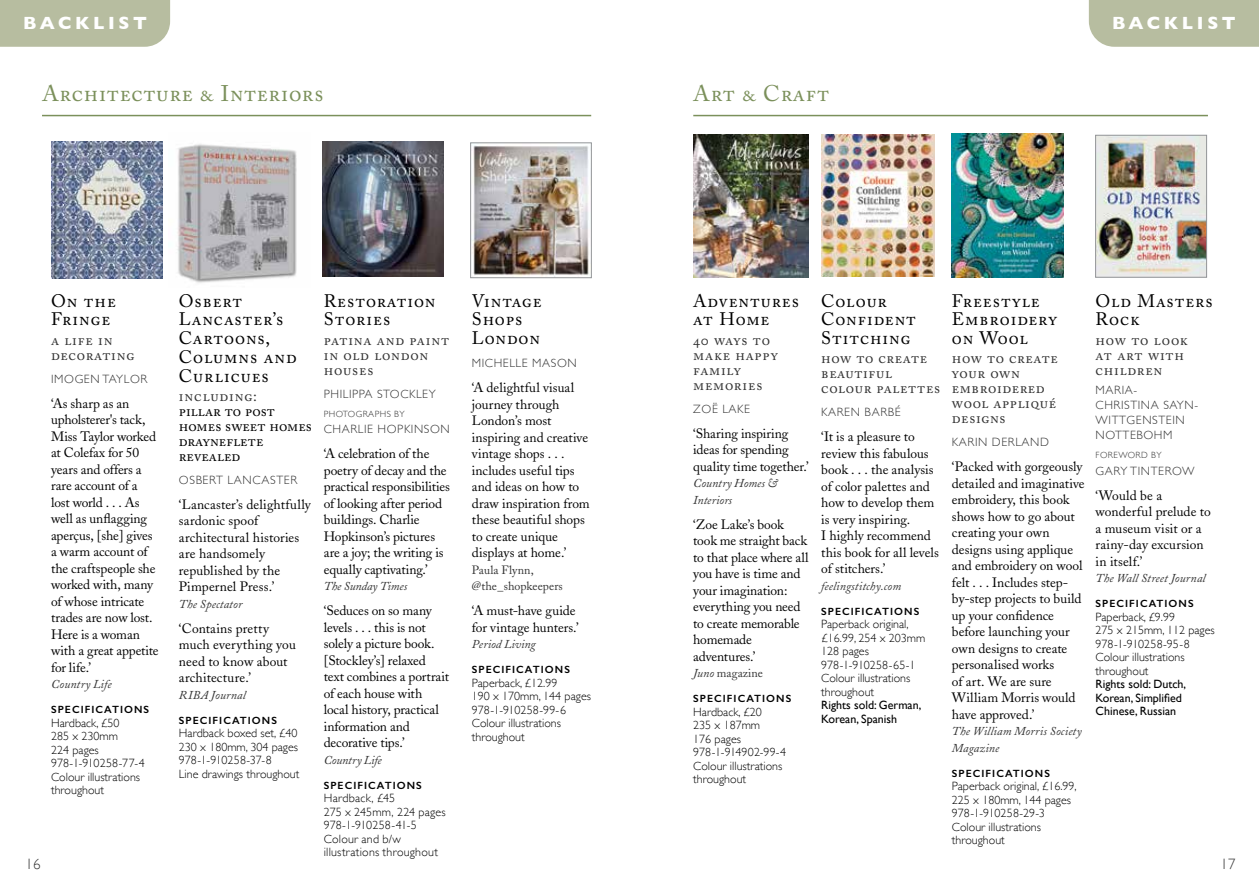
<style>
.page{position:relative;width:1259px;height:893px;background:#fff}
.page>*{position:absolute;margin:0;border:0;box-sizing:border-box;transform-origin:0 0}
.t1{font:22.5px "Adobe Caslon Regular SC";letter-spacing:.03em;color:#7b905b}
.t2{font:18px/18.8px "Adobe Caslon Regular SC";letter-spacing:.05em;color:#000}
.t3{font:700 18px "Gill Sans";letter-spacing:.2em;color:#fff}
.t4{font:15px/15px "Adobe Caslon Regular SC";letter-spacing:.04em;color:#333}
.t5{font:15px/15px "Adobe Caslon Regular SC";color:#000}
.t6{font:300 15px "Gill Sans";color:#333}
.t7{font:13.5px/16.5px "Adobe Caslon";letter-spacing:-.005em;color:#000}
.t8{font:300 12px/13.5px "Gill Sans";color:#000}
.t9{font:italic 12px/16.5px "Adobe Caslon";letter-spacing:.01em;color:#333}
.t10{font:300 12px/15px "Gill Sans";letter-spacing:.05em;color:#333}
.t11{font:300 12px/13.5px "Gill Sans";letter-spacing:.02em;color:#000}
.t12{font:12px/13.5px "Gill Sans";color:#000}
.t13{font:12px/16.5px "Adobe Caslon";letter-spacing:.01em;color:#333}
.t14{font:600 10.5px "Gill Sans";letter-spacing:.1em;color:#000}
.t15{font:300 9px "Gill Sans";letter-spacing:.05em;color:#333}
.s1{font-style:italic}
.s2{font-family:"Adobe Caslon Regular SC"}
</style>
<div class="page">
<div style="left:0;top:0;width:170px;height:47px;background:#b7bda0"></div>
<div style="left:1089px;top:0;width:170px;height:47px;background:#b7bda0"></div>
<hr style="left:42px;top:115px;width:549px;height:1px;background:#7b905b">
<img style="left:51px;top:142px;width:111px;height:137px">
<img style="left:177px;top:144px;width:120px;height:139px">
<img style="left:323px;top:142px;width:120px;height:135px">
<img style="left:472px;top:145px;width:117px;height:131px">
<div style="left:470px;top:143px;width:121px;height:135px;border:1px solid #939598"></div>
<img style="left:693px;top:134px;width:115px;height:144px">
<img style="left:821px;top:134px;width:113px;height:143px">
<hr style="left:693px;top:115px;width:515px;height:1px;background:#7b905b">
<img style="left:952px;top:133px;width:111px;height:144px">
<img style="left:1097px;top:137px;width:108px;height:139px">
<div style="left:1095px;top:135px;width:112px;height:143px;border:1px solid #939598"></div>
<h2 class="t3" style="left:23px;top:9px;width:125px">BACKLIST</h2>
<h2 class="t3" style="left:1112px;top:9px;width:125px">BACKLIST</h2>
<h1 class="t1" style="left:42px;top:81px;width:283px">Architecture &amp; Interiors</h1>
<h1 class="t1" style="left:693px;top:81px;width:138px">Art &amp; Craft</h1>
<h2 class="t2" style="left:693px;top:291px;width:107px">Adventures at Home</h2>
<p class="t4" style="left:693px;top:332px;width:86px">40 ways to make happy family memories</p>
<p class="t10" style="left:693px;top:401px;width:58px">ZOË LAKE</p>
<p class="t7" style="left:693px;top:425px;width:117px">‘Sharing inspiring ideas for spending quality time together.’</p>
<p class="t9" style="left:693px;top:475px;width:86px">Country Homes &amp;<br>Interiors</p>
<p class="t7" style="left:693px;top:516px;width:117px">‘Zoe Lake’s book took me straight back to that place where all you have is time and your imagination: everything you need to create memorable homemade adventures.’</p>
<p class="t13" style="left:693px;top:665px;width:71px"><span class="s1">Juno</span> magazine</p>
<p class="t14" style="left:693px;top:692px;width:100px">SPECIFICATIONS</p>
<p class="t8" style="left:693px;top:704px;width:94px">Hardback, £20<br>235 x 187mm<br>176 pages<br>978-1-914902-99-4<br>Colour illustrations throughout</p>
<h2 class="t2" style="left:179px;top:291px;width:119px">Osbert<br>Lancaster’s<br>Cartoons,<br>Columns and<br>Curlicues</h2>
<p class="t4" style="left:179px;top:388px;width:79px">including:</p>
<p class="t5" style="left:179px;top:403px;width:135px">pillar to post homes sweet homes drayneflete revealed</p>
<p class="t10" style="left:179px;top:472px;width:120px">OSBERT LANCASTER</p>
<p class="t7" style="left:179px;top:496px;width:133px">‘Lancaster’s delightfully sardonic spoof architectural histories are handsomely republished by the<br>Pimpernel Press.’</p>
<p class="t9" style="left:179px;top:596px;width:65px">The Spectator</p>
<p class="t7" style="left:179px;top:620px;width:118px">‘Contains pretty much everything you need to know about architecture.’</p>
<p class="t9" style="left:179px;top:687px;width:68px">RIBA Journal</p>
<p class="t14" style="left:179px;top:714px;width:100px">SPECIFICATIONS</p>
<p class="t8" style="left:179px;top:726px;width:122px">Hardback boxed set, £40<br>230 x 180mm, 304 pages<br>978-1-910258-37-8<br>Line drawings throughout</p>
<h2 class="t2" style="left:1095px;top:291px;width:119px">Old Masters<br>Rock</h2>
<p class="t4" style="left:1095px;top:332px;width:94px">how to look at art with children</p>
<p class="t10" style="left:1095px;top:382px;width:104px">MARIA-<br>CHRISTINA SAYN-<br>WITTGENSTEIN<br>NOTTEBOHM</p>
<p class="t15" style="left:1095px;top:448px;width:68px">FOREWORD BY</p>
<p class="t10" style="left:1095px;top:463px;width:100px">GARY TINTEROW</p>
<p class="t7" style="left:1095px;top:487px;width:117px">‘Would be a wonderful prelude to a museum visit or a rainy-day excursion in itself.’</p>
<p class="t9" style="left:1095px;top:570px;width:111px">The Wall Street Journal</p>
<p class="t14" style="left:1095px;top:597px;width:100px">SPECIFICATIONS</p>
<p class="t8" style="left:1095px;top:609px;width:121px">Paperback, £9.99<br>275 x 215mm, 112 pages<br>978-1-910258-95-8<br>Colour illustrations throughout</p>
<p class="t12" style="left:1095px;top:677px;width:92px">Rights sold: Dutch,<br>Korean, Simplified<br>Chinese, Russian</p>
<h2 class="t2" style="left:51px;top:291px;width:66px">On the<br>Fringe</h2>
<p class="t4" style="left:51px;top:332px;width:85px">a life in decorating</p>
<p class="t10" style="left:51px;top:371px;width:98px">IMOGEN TAYLOR</p>
<p class="t7" style="left:51px;top:395px;width:109px">‘As sharp as an upholsterer's tack,<br>Miss Taylor worked at Colefax for 50 years and offers a rare account of a lost world . . . As well as unflagging aperçus, [she] gives a warm account of the craftspeople she worked with, many of whose intricate trades are now lost.<br>Here is a woman with a great appetite for life.’</p>
<p class="t9" style="left:51px;top:676px;width:62px">Country Life</p>
<p class="t14" style="left:51px;top:703px;width:100px">SPECIFICATIONS</p>
<p class="t8" style="left:51px;top:715px;width:95px">Hardback, £50<br>285 x 230mm<br>224 pages<br>978-1-910258-77-4<br>Colour illustrations throughout</p>
<h2 class="t2" style="left:821px;top:291px;width:96px">Colour<br>Confident<br>Stitching</h2>
<p class="t4" style="left:821px;top:351px;width:121px">how to create beautiful colour palettes</p>
<p class="t10" style="left:821px;top:404px;width:81px">KAREN BARBÉ</p>
<p class="t7" style="left:821px;top:429px;width:119px">‘It is a pleasure to review this fabulous book . . . the analysis of color palettes and how to develop them is very inspiring.<br>I highly recommend this book for all levels of stitchers.’</p>
<p class="t9" style="left:821px;top:578px;width:81px">feelingstitchy.com</p>
<p class="t14" style="left:821px;top:605px;width:100px">SPECIFICATIONS</p>
<p class="t8" style="left:821px;top:617px;width:106px">Paperback original, £16.99, 254 x 203mm<br>128 pages<br>978-1-910258-65-1<br>Colour illustrations throughout</p>
<p class="t12" style="left:821px;top:698px;width:102px">Rights sold: German,<br>Korean, Spanish</p>
<h2 class="t2" style="left:952px;top:291px;width:107px">Freestyle<br>Embroidery on Wool</h2>
<p class="t4" style="left:952px;top:351px;width:107px">how to create your own embroidered wool appliqué designs</p>
<p class="t10" style="left:952px;top:434px;width:98px">KARIN DERLAND</p>
<p class="t7" style="left:952px;top:459px;width:134px">‘Packed with gorgeously detailed and imaginative embroidery, this book shows how to go about creating your own designs using applique and embroidery on wool felt . . . Includes step&shy;by-step projects to build up your confidence before launching your own designs to create personalised works<br>of art. We are sure<br>William Morris would have approved.’</p>
<p class="t9" style="left:952px;top:724px;width:131px">The William Morris Society<br>Magazine</p>
<p class="t14" style="left:952px;top:767px;width:100px">SPECIFICATIONS</p>
<p class="t8" style="left:952px;top:779px;width:126px">Paperback original, £16.99,<br>225 x 180mm, 144 pages<br>978-1-910258-29-3<br>Colour illustrations throughout</p>
<h2 class="t2" style="left:324px;top:291px;width:113px">Restoration<br>Stories</h2>
<p class="t4" style="left:324px;top:332px;width:127px">patina and paint in old london houses</p>
<p class="t10" style="left:324px;top:386px;width:113px">PHILIPPA STOCKLEY</p>
<p class="t15" style="left:324px;top:407px;width:82px">PHOTOGRAPHS BY</p>
<p class="t10" style="left:324px;top:421px;width:128px">CHARLIE HOPKINSON</p>
<p class="t7" style="left:324px;top:446px;width:128px">‘A celebration of the poetry of decay and the practical responsibilities of looking after period buildings. Charlie<br>Hopkinson’s pictures are a joy; the writing is equally captivating.’</p>
<p class="t9" style="left:324px;top:579px;width:85px">The Sunday Times</p>
<p class="t7" style="left:324px;top:603px;width:127px">‘Seduces on so many levels . . . this is not solely a picture book. [Stockley<span class="s2">’</span>s] relaxed text combines a portrait of each house with local history, practical information and decorative tips.’</p>
<p class="t9" style="left:324px;top:752px;width:59px">Country Life</p>
<p class="t14" style="left:324px;top:779px;width:100px">SPECIFICATIONS</p>
<p class="t11" style="left:324px;top:791px;width:123px">Hardback, £45<br>275 x 245mm, 224 pages<br>978-1-910258-41-5<br>Colour and b/w illustrations throughout</p>
<h2 class="t2" style="left:472px;top:291px;width:71px">Vintage<br>Shops<br>London</h2>
<p class="t10" style="left:472px;top:355px;width:106px">MICHELLE MASON</p>
<p class="t7" style="left:472px;top:379px;width:119px">‘A delightful visual journey through<br>London’s most inspiring and creative vintage shops . . . includes useful tips and ideas on how to draw inspiration from these beautiful shops to create unique displays at home.’</p>
<p class="t13" style="left:472px;top:561px;width:92px">Paula Flynn, @the_shopkeepers</p>
<p class="t7" style="left:472px;top:602px;width:108px">‘A must-have guide for vintage hunters.’</p>
<p class="t9" style="left:472px;top:636px;width:65px">Period Living</p>
<p class="t14" style="left:472px;top:663px;width:100px">SPECIFICATIONS</p>
<p class="t8" style="left:472px;top:675px;width:121px">Paperback, £12.99<br>190 x 170mm, 144 pages<br>978-1-910258-99-6<br>Colour illustrations throughout</p>
<p class="t6" style="left:26px;top:853px;width:16px">16</p>
<p class="t6" style="left:1220px;top:853px;width:16px">17</p>
</div>
